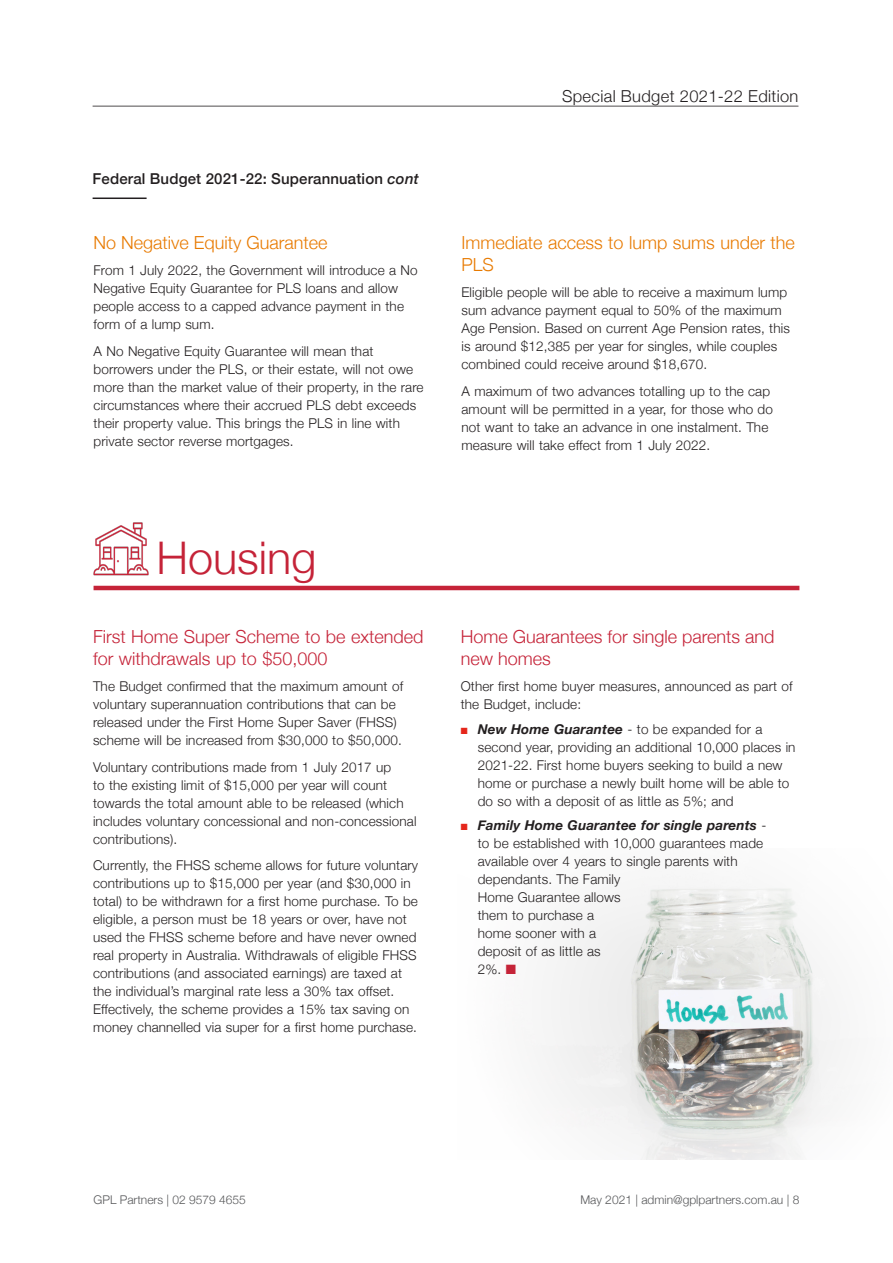
<style>
.page{position:relative;width:893px;height:1263px;background:#fff}
.page>*{position:absolute;margin:0;border:0;box-sizing:border-box;transform-origin:0 0}
.t1{font:300 45px "Helvetica Neue";color:#c52338}
.t2{font:300 18px/21.6px "Helvetica Neue";color:#c52338}
.t3{font:300 18px/21.6px "Helvetica Neue";color:#e87a00}
.t4{font:300 16.5px "Helvetica Neue";letter-spacing:.02em;color:#231f20}
.t5{font:500 15px "Helvetica Neue";letter-spacing:.01em;color:#231f20}
.t6{font:300 13.5px/18px "Helvetica Neue";letter-spacing:.01em;color:#231f20}
.t7{font:300 12px "Helvetica Neue";color:#57585a}
.s1{font-style:italic}
.s2{color:#e5261b}
.s3{font-weight:700;font-style:italic}
.s4{color:#c52338}
</style>
<div class="page">
<hr style="left:93px;top:106px;width:705px;height:1px;background:#231f20">
<img style="left:93px;top:522px;width:70px;height:69px">
<hr style="left:93px;top:197px;width:54px;height:2px;background:#231f20">
<hr style="left:94px;top:586px;width:705px;height:4px;background:#c52338">
<img style="left:541px;top:881px;width:303px;height:278px">
<p class="t5" style="left:93px;top:167px;width:328px">Federal Budget 2021-22: Superannuation <span class="s1">cont</span></p>
<h2 class="t3" style="left:94px;top:230px;width:236px">No Negative Equity Guarantee</h2>
<p class="t6" style="left:94px;top:261px;width:326px">From 1 July 2022, the Government will introduce a No Negative Equity Guarantee for PLS loans and allow people access to a capped advance payment in the form of a lump sum.</p>
<p class="t6" style="left:94px;top:341px;width:331px">A No Negative Equity Guarantee will mean that borrowers under the PLS, or their estate, will not owe more than the market value of their property, in the rare circumstances where their accrued PLS debt exceeds their property value. This brings the PLS in line with private sector reverse mortgages.</p>
<h1 class="t1" style="left:156px;top:521px;width:162px">Housing</h1>
<h2 class="t2" style="left:93px;top:625px;width:332px">First Home Super Scheme to be extended for withdrawals up to $50,000</h2>
<p class="t6" style="left:93px;top:677px;width:312px">The Budget confirmed that the maximum amount of voluntary superannuation contributions that can be released under the First Home Super Saver (FHSS) scheme will be increased from $30,000 to $50,000.</p>
<p class="t6" style="left:93px;top:757px;width:325px">Voluntary contributions made from 1 July 2017 up<br>to the existing limit of $15,000 per year will count towards the total amount able to be released (which includes voluntary concessional and non-concessional contributions).</p>
<p class="t6" style="left:93px;top:856px;width:327px">Currently, the FHSS scheme allows for future voluntary contributions up to $15,000 per year (and $30,000 in total) to be withdrawn for a first home purchase. To be eligible, a person must be 18 years or over, have not used the FHSS scheme before and have never owned real property in Australia. Withdrawals of eligible FHSS contributions (and associated earnings) are taxed at the individual’s marginal rate less a 30% tax offset.<br>Effectively, the scheme provides a 15% tax saving on money channelled via super for a first home purchase.</p>
<p class="t4" style="left:562px;top:83px;width:238px">Special Budget 2021-22 Edition</p>
<h2 class="t3" style="left:461px;top:230px;width:335px">Immediate access to lump sums under the<br>PLS</h2>
<p class="t6" style="left:461px;top:282px;width:330px">Eligible people will be able to receive a maximum lump sum advance payment equal to 50% of the maximum Age Pension. Based on current Age Pension rates, this is around $12,385 per year for singles, while couples combined could receive around $18,670.</p>
<p class="t6" style="left:461px;top:381px;width:313px">A maximum of two advances totalling up to the cap amount will be permitted in a year, for those who do not want to take an advance in one instalment. The measure will take effect from 1 July 2022.</p>
<h2 class="t2" style="left:461px;top:625px;width:315px">Home Guarantees for single parents and new homes</h2>
<p class="t6" style="left:461px;top:677px;width:333px">Other first home buyer measures, announced as part of the Budget, include:</p>
<p class="t6" style="left:478px;top:719px;width:319px;text-indent:-17px"><span class="s2">■</span> <span class="s3">New Home Guarantee</span> - to be expanded for a second year, providing an additional 10,000 places in 2021-22. First home buyers seeking to build a new home or purchase a newly built home will be able to do so with a deposit of as little as 5%; and</p>
<p class="t6" style="left:478px;top:815px;width:290px;text-indent:-17px"><span class="s2">■</span> <span class="s3">Family Home Guarantee for single parents</span> - to be established with 10,000 guarantees made available over 4 years to single parents with dependants. The Family<br>Home Guarantee allows<br>them to purchase a<br>home sooner with a<br>deposit of as little as<br>2%. <span class="s4">■</span></p>
<p class="t7" style="left:94px;top:1190px;width:154px">GPL Partners | 02 9579 4655</p>
<p class="t7" style="left:580px;top:1190px;width:221px">May 2021 | admin@gplpartners.com.au | 8</p>
</div>
